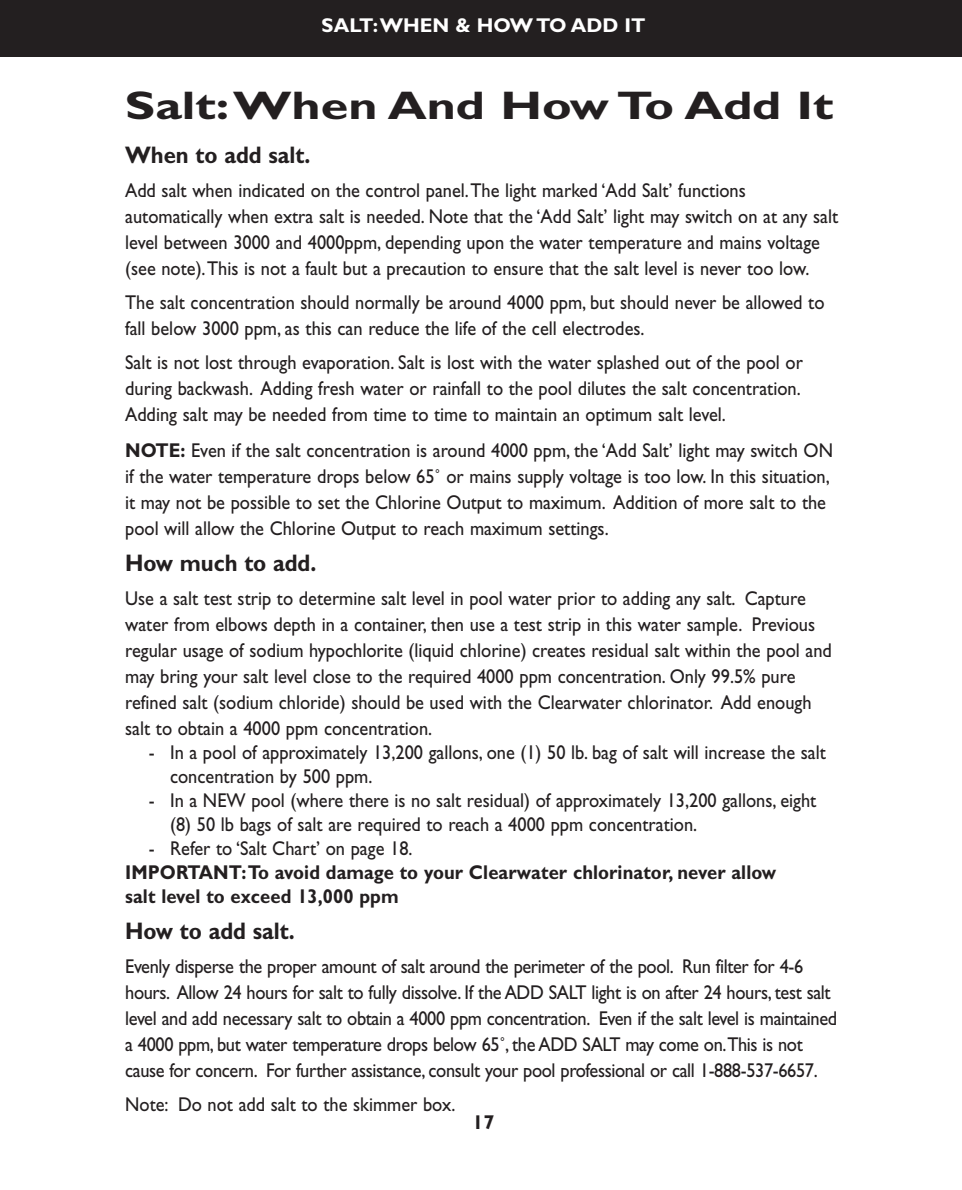
<style>
.page{position:relative;width:962px;height:1190px;background:#fff}
.page>*{position:absolute;margin:0;border:0;box-sizing:border-box;transform-origin:0 0}
.t1{font:700 40px "Gill Sans";color:#231f20;scale:1.25 1}
.t2{font:700 24px "Gill Sans";color:#231f20;scale:.92 1}
.t3{font:20px/26px "Gill Sans";color:#231f20;scale:.92 1}
.t4{font:20px/26px "Gill Sans";letter-spacing:-.02em;color:#231f20;scale:.92 1}
.t5{font:700 20px/24px "Gill Sans";letter-spacing:.005em;color:#231f20;scale:.92 1}
.t6{font:700 20px "Gill Sans";color:#fff}
.t7{font:700 20px "Gill Sans";letter-spacing:.005em;color:#231f20}
.s1{font-weight:700}
</style>
<div class="page">
<div style="left:0;top:0;width:962px;height:57px;background:#231f20"></div>
<p class="t6" style="left:322px;top:18px;width:326px">SALT:WHEN &amp; HOW TO ADD IT</p>
<h1 class="t1" style="left:125px;top:92px;width:568px">Salt:When And How To Add It</h1>
<p class="t2" style="left:125px;top:147px;width:203px">When to add salt.</p>
<p class="t3" style="left:125px;top:180px;width:777px">Add salt when indicated on the control panel.The light marked ‘Add Salt’ functions automatically when extra salt is needed. Note that the ‘Add Salt’ light may switch on at any salt level between 3000 and 4000ppm, depending upon the water temperature and mains voltage (see note).This is not a fault but a precaution to ensure that the salt level is never too low.</p>
<p class="t3" style="left:125px;top:292px;width:762px">The salt concentration should normally be around 4000 ppm, but should never be allowed to fall below 3000 ppm, as this can reduce the life of the cell electrodes.</p>
<p class="t3" style="left:125px;top:352px;width:738px;text-align:justify">Salt is not lost through evaporation. Salt is lost with the water splashed out of the pool or during backwash. Adding fresh water or rainfall to the pool dilutes the salt concentration.<br>Adding salt may be needed from time to time to maintain an optimum salt level.</p>
<p class="t3" style="left:125px;top:440px;width:771px"><span class="s1">NOTE:</span> Even if the salt concentration is around 4000 ppm, the ‘Add Salt’ light may switch ON if the water temperature drops below 65˚ or mains supply voltage is too low. In this situation, it may not be possible to set the Chlorine Output to maximum. Addition of more salt to the pool will allow the Chlorine Output to reach maximum settings.</p>
<p class="t2" style="left:125px;top:555px;width:209px">How much to add.</p>
<p class="t3" style="left:125px;top:588px;width:770px">Use a salt test strip to determine salt level in pool water prior to adding any salt. Capture water from elbows depth in a container, then use a test strip in this water sample. Previous regular usage of sodium hypochlorite (liquid chlorine) creates residual salt within the pool and may bring your salt level close to the required 4000 ppm concentration. Only 99.5% pure refined salt (sodium chloride) should be used with the Clearwater chlorinator. Add enough salt to obtain a 4000 ppm concentration.</p>
<p class="t3" style="left:170px;top:743px;width:714px;line-height:24px;text-indent:-21px">- In a pool of approximately 13,200 gallons, one (1) 50 lb. bag of salt will increase the salt concentration by 500 ppm.</p>
<p class="t3" style="left:170px;top:791px;width:704px;line-height:24px;text-indent:-21px">- In a NEW pool (where there is no salt residual) of approximately 13,200 gallons, eight (8) 50 lb bags of salt are required to reach a 4000 ppm concentration.</p>
<p class="t3" style="left:149px;top:838px;width:288px">- Refer to ‘Salt Chart’ on page 18.</p>
<p class="t5" style="left:125px;top:863px;width:709px">IMPORTANT:To avoid damage to your Clearwater chlorinator, never allow salt level to exceed 13,000 ppm</p>
<p class="t2" style="left:125px;top:923px;width:186px">How to add salt.</p>
<p class="t4" style="left:125px;top:956px;width:775px">Evenly disperse the proper amount of salt around the perimeter of the pool. Run filter for 4-6 hours. Allow 24 hours for salt to fully dissolve. If the ADD SALT light is on after 24 hours, test salt level and add necessary salt to obtain a 4000 ppm concentration. Even if the salt level is maintained a 4000 ppm, but water temperature drops below 65˚, the ADD SALT may come on.This is not cause for concern. For further assistance, consult your pool professional or call 1-888-537-6657.</p>
<p class="t3" style="left:125px;top:1094px;width:360px">Note: Do not add salt to the skimmer box.</p>
<p class="t7" style="left:473px;top:1116px;width:24px">17</p>
</div>
